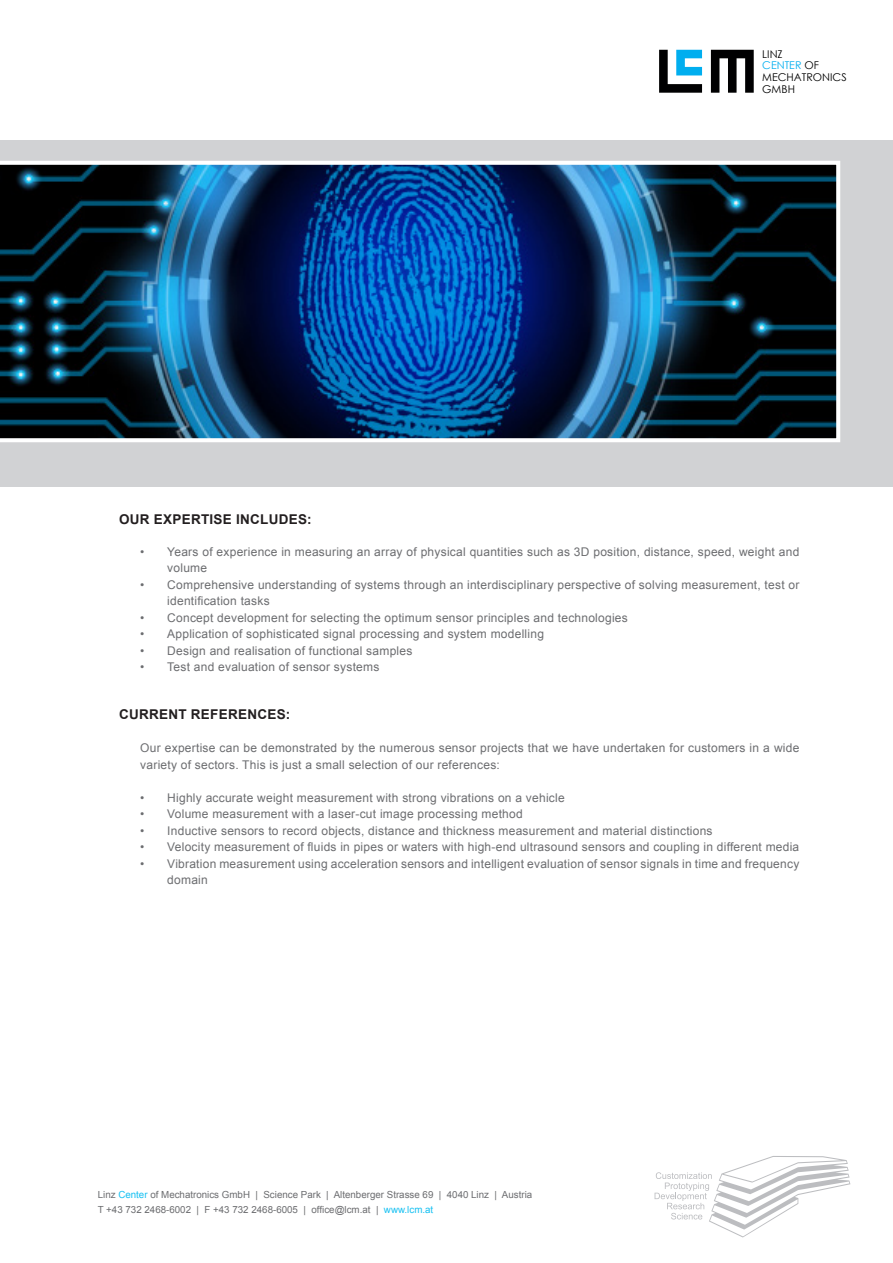
<style>
.page{position:relative;width:893px;height:1263px;background:#fff}
.page>*{position:absolute;margin:0;border:0;box-sizing:border-box;transform-origin:0 0}
.subhead{font:700 13.5px "Arial";letter-spacing:.02em;color:#231f20}
.fliesstext{font:12px/16.5px "Arial";letter-spacing:.02em;color:#6c6d70}
.t1{font:10.65px/11.9px "Century Gothic";color:#000001}
.fusszeile{font:9.75px "Arial";color:#6c6d70}
.s1{color:#00aeef}
.s2{color:#15c0f2}
</style>
<div class="page">
<div style="left:0;top:140px;width:893px;height:347px;background:#d1d2d4"></div>
<svg style="left:659px;top:50px;width:43px;height:43px"></svg>
<svg style="left:711px;top:50px;width:43px;height:43px"></svg>
<img style="left:0;top:161px;width:840px;height:281px">
<svg style="left:655px;top:1156px;width:195px;height:81px"></svg>
<p class="t1" style="left:762px;top:48px;width:86px">LINZ<br><span class="s1">CENTER</span> OF<br>MECHATRONICS<br>GMBH</p>
<p class="subhead" style="left:119px;top:511px;width:194px">OUR EXPERTISE INCLUDES:</p>
<p class="fliesstext" style="left:167px;top:543px;width:633px;text-indent:-27px">• Years of experience in measuring an array of physical quantities such as 3D position, distance, speed, weight and volume</p>
<p class="fliesstext" style="left:167px;top:576px;width:633px;text-indent:-27px">• Comprehensive understanding of systems through an interdisciplinary perspective of solving measurement, test or identification tasks</p>
<p class="fliesstext" style="left:140px;top:609px;width:489px">• Concept development for selecting the optimum sensor principles and technologies</p>
<p class="fliesstext" style="left:140px;top:626px;width:405px">• Application of sophisticated signal processing and system modelling</p>
<p class="fliesstext" style="left:140px;top:642px;width:274px">• Design and realisation of functional samples</p>
<p class="fliesstext" style="left:140px;top:659px;width:241px">• Test and evaluation of sensor systems</p>
<p class="subhead" style="left:119px;top:705px;width:173px">CURRENT REFERENCES:</p>
<p class="fliesstext" style="left:140px;top:740px;width:661px">Our expertise can be demonstrated by the numerous sensor projects that we have undertaken for customers in a wide variety of sectors. This is just a small selection of our references:</p>
<p class="fliesstext" style="left:140px;top:789px;width:426px">• Highly accurate weight measurement with strong vibrations on a vehicle</p>
<p class="fliesstext" style="left:140px;top:806px;width:384px">• Volume measurement with a laser-cut image processing method</p>
<p class="fliesstext" style="left:140px;top:822px;width:574px">• Inductive sensors to record objects, distance and thickness measurement and material distinctions</p>
<p class="fliesstext" style="left:140px;top:839px;width:660px">• Velocity measurement of fluids in pipes or waters with high-end ultrasound sensors and coupling in different media</p>
<p class="fliesstext" style="left:167px;top:855px;width:633px;text-indent:-27px">• Vibration measurement using acceleration sensors and intelligent evaluation of sensor signals in time and frequency domain</p>
<p class="fusszeile" style="left:98px;top:1188px;width:436px">Linz <span class="s2">Center</span> of Mechatronics GmbH | Science Park | Altenberger Strasse 69 | 4040 Linz | Austria</p>
<p class="fusszeile" style="left:98px;top:1203px;width:337px">T +43 732 2468-6002 | F +43 732 2468-6005 | office@lcm.at | <span class="s2">www.lcm.at</span></p>
</div>
